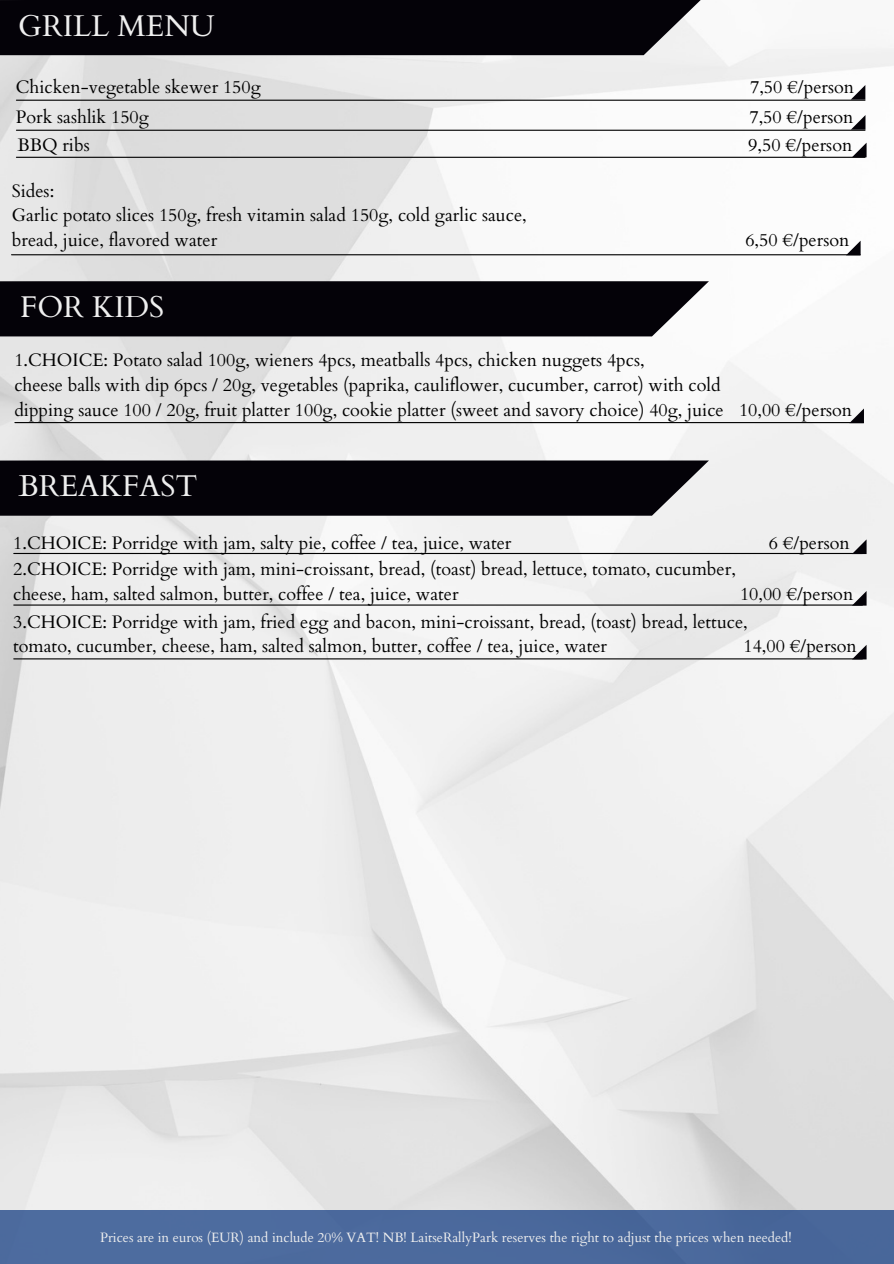
<style>
.page{position:relative;width:894px;height:1264px;background:#fff}
.page>*{position:absolute;margin:0;border:0;box-sizing:border-box;transform-origin:0 0}
.t1{font:30px "Cardo";color:#efefef}
.t2{font:18px "Cardo";color:#000}
.t3{font:13.5px "Cardo";color:#efefef}
</style>
<div class="page">
<img style="left:0;top:0;width:893px;height:1210px">
<div style="left:0;top:1210px;width:893px;height:53px;background:#4b699d"></div>
<div style="left:0;top:281px;width:708px;height:55px;background:#040208"></div>
<hr style="left:15px;top:422px;width:848px;height:1px;background:#000">
<svg style="left:849px;top:408px;width:14px;height:14px"></svg>
<div style="left:0;top:460px;width:708px;height:55px;background:#040208"></div>
<hr style="left:14px;top:553px;width:848px;height:1px;background:#000">
<svg style="left:851px;top:539px;width:15px;height:15px"></svg>
<hr style="left:14px;top:604px;width:848px;height:1px;background:#000">
<svg style="left:851px;top:591px;width:15px;height:14px"></svg>
<hr style="left:14px;top:658px;width:848px;height:1px;background:#000">
<svg style="left:851px;top:644px;width:15px;height:15px"></svg>
<div style="left:0;top:0;width:700px;height:55px;background:#040208"></div>
<hr style="left:16px;top:100px;width:848px;height:1px;background:#000">
<svg style="left:850px;top:85px;width:15px;height:15px"></svg>
<hr style="left:16px;top:130px;width:848px;height:1px;background:#000">
<svg style="left:850px;top:115px;width:15px;height:15px"></svg>
<hr style="left:16px;top:157px;width:848px;height:1px;background:#000">
<svg style="left:851px;top:143px;width:15px;height:14px"></svg>
<hr style="left:12px;top:254px;width:847px;height:1px;background:#000">
<svg style="left:845px;top:241px;width:15px;height:14px"></svg>
<p class="t1" style="left:18px;top:6px;width:198px">GRILL MENU</p>
<p class="t2" style="left:16px;top:75px;width:246px">Chicken-vegetable skewer 150g</p>
<p class="t2" style="left:750px;top:75px;width:105px">7,50 €/person</p>
<p class="t2" style="left:16px;top:105px;width:134px">Pork sashlik 150g</p>
<p class="t2" style="left:749px;top:105px;width:105px">7,50 €/person</p>
<p class="t2" style="left:18px;top:133px;width:74px">BBQ ribs</p>
<p class="t2" style="left:748px;top:133px;width:105px">9,50 €/person</p>
<p class="t2" style="left:12px;top:179px;width:44px">Sides:</p>
<p class="t2" style="left:12px;top:203px;width:516px">Garlic potato slices 150g, fresh vitamin salad 150g, cold garlic sauce,</p>
<p class="t2" style="left:12px;top:228px;width:207px">bread, juice, flavored water</p>
<p class="t2" style="left:745px;top:228px;width:105px">6,50 €/person</p>
<p class="t1" style="left:20px;top:287px;width:145px">FOR KIDS</p>
<p class="t2" style="left:14px;top:348px;width:631px">1.CHOICE: Potato salad 100g, wieners 4pcs, meatballs 4pcs, chicken nuggets 4pcs,</p>
<p class="t2" style="left:14px;top:373px;width:707px">cheese balls with dip 6pcs / 20g, vegetables (paprika, cauliflower, cucumber, carrot) with cold</p>
<p class="t2" style="left:14px;top:398px;width:839px">dipping sauce 100 / 20g, fruit platter 100g, cookie platter (sweet and savory choice) 40g, juice 10,00 €/person</p>
<p class="t1" style="left:19px;top:466px;width:180px">BREAKFAST</p>
<p class="t2" style="left:13px;top:531px;width:499px">1.CHOICE: Porridge with jam, salty pie, coffee / tea, juice, water</p>
<p class="t2" style="left:768px;top:531px;width:82px">6 €/person</p>
<p class="t2" style="left:13px;top:557px;width:724px">2.CHOICE: Porridge with jam, mini-croissant, bread, (toast) bread, lettuce, tomato, cucumber,</p>
<p class="t2" style="left:13px;top:582px;width:447px">cheese, ham, salted salmon, butter, coffee / tea, juice, water</p>
<p class="t2" style="left:739px;top:582px;width:115px">10,00 €/person</p>
<p class="t2" style="left:13px;top:610px;width:736px">3.CHOICE: Porridge with jam, fried egg and bacon, mini-croissant, bread, (toast) bread, lettuce,</p>
<p class="t2" style="left:13px;top:634px;width:595px">tomato, cucumber, cheese, ham, salted salmon, butter, coffee / tea, juice, water</p>
<p class="t2" style="left:743px;top:634px;width:115px">14,00 €/person</p>
<p class="t3" style="left:100px;top:1228px;width:693px">Prices are in euros (EUR) and include 20% VAT! NB! LaitseRallyPark reserves the right to adjust the prices when needed!</p>
</div>
